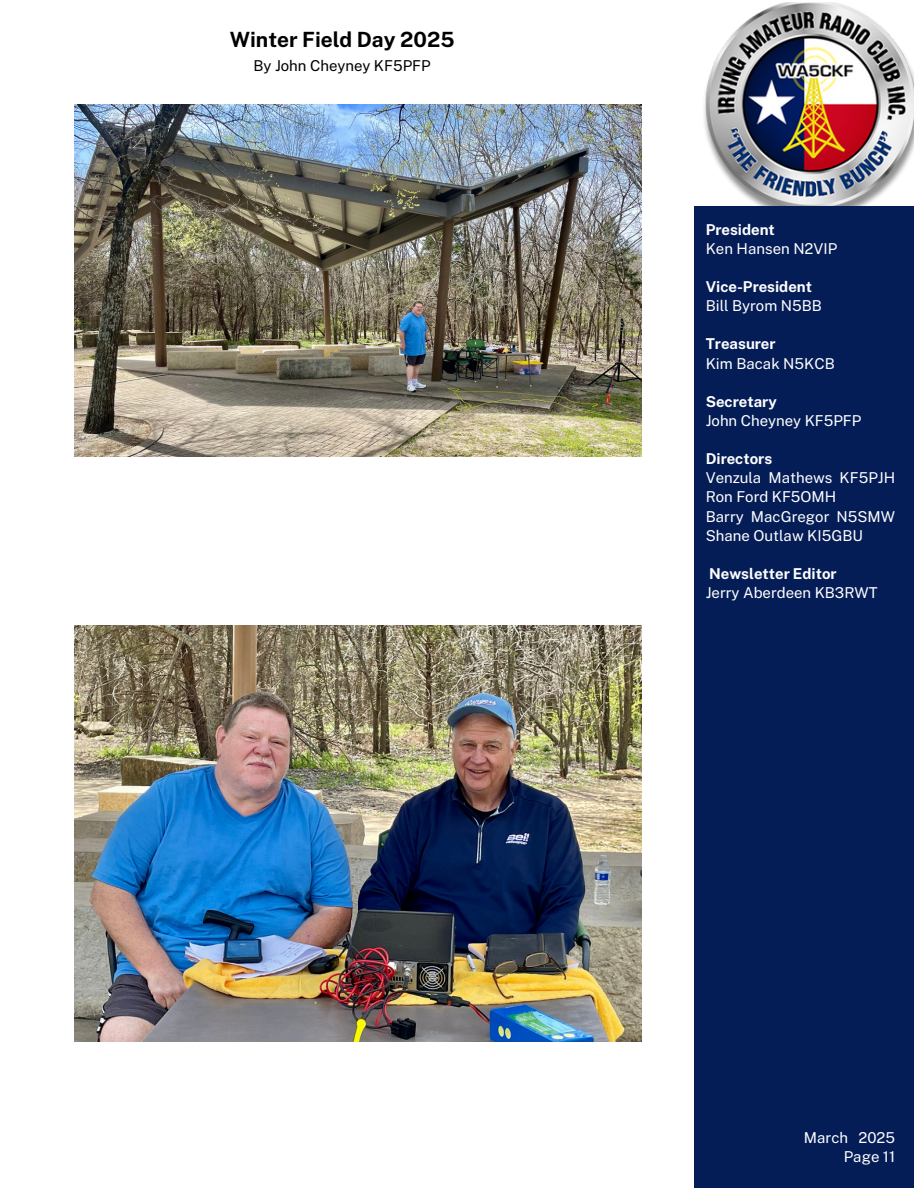
<style>
.page{position:relative;width:918px;height:1188px;background:#fff}
.page>*{position:absolute;margin:0;border:0;box-sizing:border-box;transform-origin:0 0}
.t1{font:700 21px "Public Sans";color:#000}
.t2{font:15px/19.2px "Public Sans";color:#fff}
.t3{font:700 15px/19.2px "Public Sans";color:#fff}
.t4{font:15px "Public Sans";color:#000}
.s1{font-weight:700}
.s2{font-weight:400}
</style>
<div class="page">
<img style="left:704px;top:3px;width:210px;height:203px">
<div style="left:694px;top:206px;width:220px;height:981px;background:#051d57"></div>
<img style="left:75px;top:625px;width:567px;height:416px">
<img style="left:75px;top:105px;width:567px;height:352px">
<h1 class="t1" style="left:230px;top:27px;width:226px">Winter Field Day 2025</h1>
<h1 class="t4" style="left:254px;top:56px;width:179px">By John Cheyney KF5PFP</h1>
<p class="t2" style="left:706px;top:220px;width:133px"><span class="s1">President<br></span>Ken Hansen N2VIP</p>
<p class="t3" style="left:706px;top:277px;width:118px">Vice-President<br><span class="s2">Bill Byrom N5BB</span></p>
<p class="t2" style="left:706px;top:334px;width:131px"><span class="s1">Treasurer<br></span>Kim Bacak N5KCB</p>
<h1 class="t2" style="left:706px;top:392px;width:157px"><span class="s1">Secretary<br></span>John Cheyney KF5PFP</h1>
<h1 class="t2" style="left:706px;top:449px;width:191px"><span class="s1">Directors<br></span>Venzula Mathews KF5PJH<br>Ron Ford KF5OMH<br>Barry MacGregor N5SMW<br>Shane Outlaw KI5GBU</h1>
<h1 class="t2" style="left:706px;top:564px;width:173px"><span class="s1">Newsletter Editor<br></span>Jerry Aberdeen KB3RWT</h1>
<h1 class="t2" style="left:804px;top:1128px;width:93px;text-align:right">March 2025<br>Page 11</h1>
</div>
